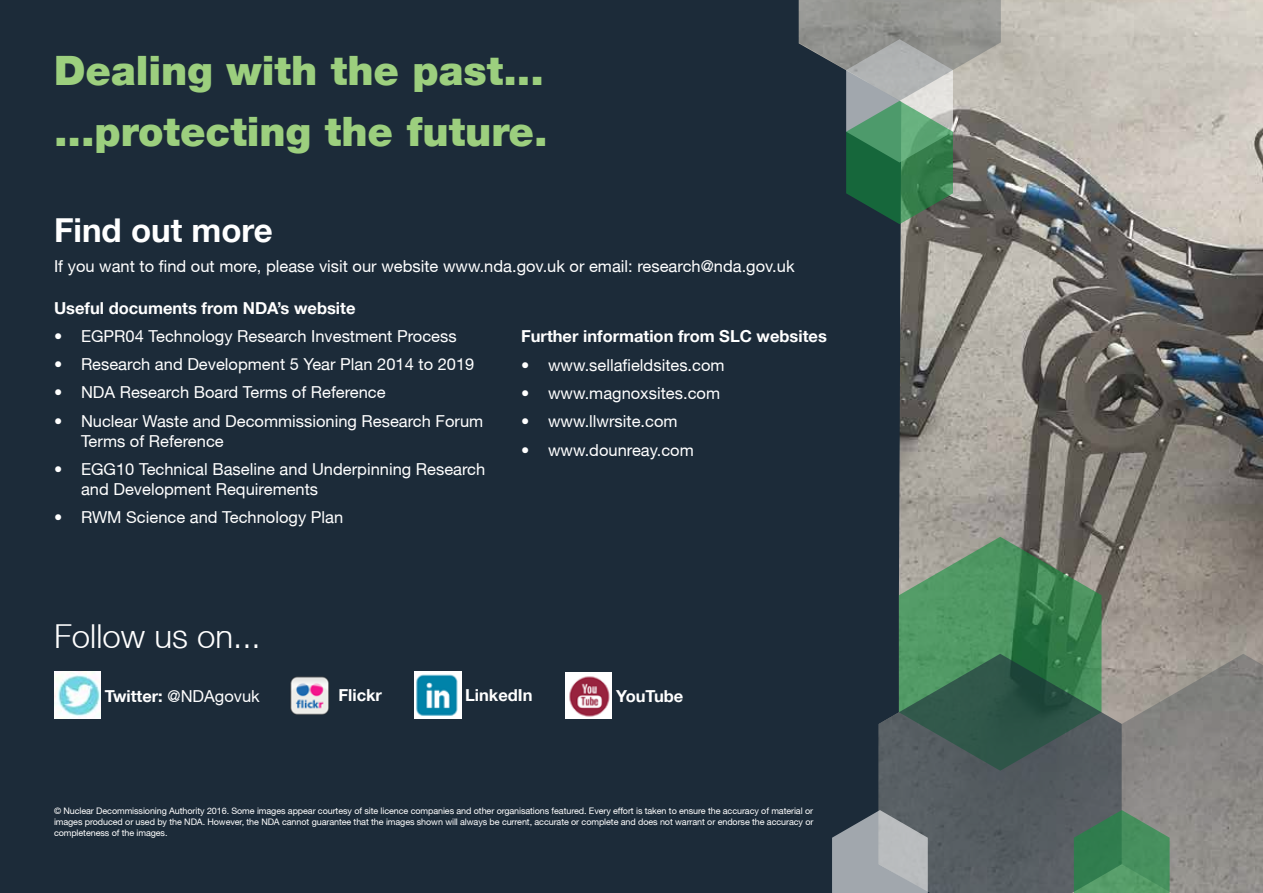
<style>
.page{position:relative;width:1263px;height:893px;background:#1c2b39}
.page>*{position:absolute;margin:0;border:0;box-sizing:border-box;transform-origin:0 0}
.t1{font:900 40.5px/61.3px "Helvetica Neue";color:#9ccf7e}
.t2{font:300 33px "Helvetica Neue";color:#fff}
.t3{font:700 33px "Helvetica Neue";color:#fff}
.t4{font:16.5px/19.8px "Helvetica Neue";color:#fff}
.t5{font:700 16.5px "Helvetica Neue";color:#fff}
.t6{font:9px/10.8px "Helvetica Neue";letter-spacing:-.01em;color:#fff;text-align:justify}
.s1{font-weight:700}
</style>
<div class="page">
<img style="left:878px;top:0;width:385px;height:810px">
<svg style="left:899px;top:537px;width:202px;height:117px;background:#598e65"></svg>
<svg style="left:879px;top:654px;width:195px;height:239px;background:#475d58"></svg>
<svg style="left:1074px;top:654px;width:189px;height:239px;background:#7a867b"></svg>
<svg style="left:832px;top:810px;width:96px;height:83px;background:#979da2"></svg>
<svg style="left:798px;top:0;width:203px;height:224px"></svg>
<img style="left:54px;top:672px;width:47px;height:46px">
<img style="left:414px;top:672px;width:47px;height:46px">
<img style="left:290px;top:676px;width:39px;height:39px">
<img style="left:565px;top:672px;width:47px;height:47px">
<h1 class="t1" style="left:54px;top:40px;width:495px">Dealing with the past... ...protecting the future.</h1>
<h2 class="t3" style="left:54px;top:210px;width:220px">Find out more</h2>
<p class="t4" style="left:54px;top:256px;width:742px">If you want to find out more, please visit our website www.nda.gov.uk or email: research@nda.gov.uk</p>
<p class="t5" style="left:54px;top:297px;width:303px">Useful documents from NDA’s website</p>
<p class="t4" style="left:54px;top:326px;width:404px">• EGPR04 Technology Research Investment Process</p>
<p class="t4" style="left:54px;top:354px;width:422px">• Research and Development 5 Year Plan 2014 to 2019</p>
<p class="t4" style="left:54px;top:382px;width:333px">• NDA Research Board Terms of Reference</p>
<p class="t4" style="left:81px;top:411px;width:404px;text-indent:-27px">• Nuclear Waste and Decommissioning Research Forum<br>Terms of Reference</p>
<p class="t4" style="left:81px;top:459px;width:406px;text-indent:-27px">• EGG10 Technical Baseline and Underpinning Research and Development Requirements</p>
<p class="t4" style="left:54px;top:507px;width:291px">• RWM Science and Technology Plan</p>
<p class="t5" style="left:521px;top:326px;width:307px">Further information from SLC websites</p>
<p class="t4" style="left:521px;top:355px;width:205px">• www.sellafieldsites.com</p>
<p class="t4" style="left:521px;top:383px;width:201px">• www.magnoxsites.com</p>
<p class="t4" style="left:521px;top:411px;width:158px">• www.llwrsite.com</p>
<p class="t4" style="left:521px;top:440px;width:174px">• www.dounreay.com</p>
<h2 class="t2" style="left:54px;top:616px;width:208px">Follow us on...</h2>
<p class="t4" style="left:105px;top:686px;width:156px"><span class="s1">Twitter:</span> @NDAgovuk</p>
<p class="t5" style="left:338px;top:685px;width:45px">Flickr</p>
<p class="t5" style="left:465px;top:685px;width:69px">LinkedIn</p>
<p class="t5" style="left:616px;top:686px;width:69px">YouTube</p>
<p class="t6" style="left:54px;top:805px;width:761px">© Nuclear Decommissioning Authority 2016. Some images appear courtesy of site licence companies and other organisations featured. Every effort is taken to ensure the accuracy of material or images produced or used by the NDA. However, the NDA cannot guarantee that the images shown will always be current, accurate or complete and does not warrant or endorse the accuracy or completeness of the images.</p>
</div>
